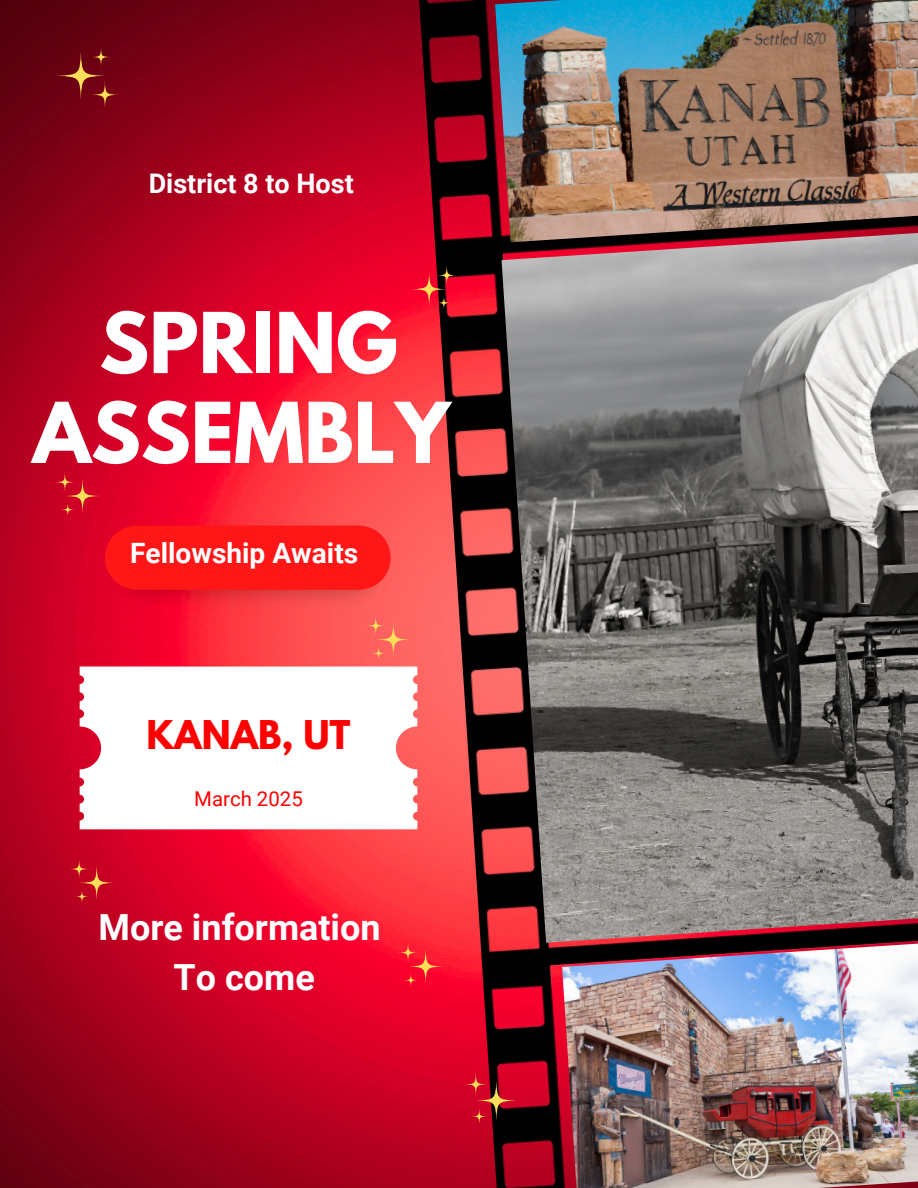
<style>
.page{position:relative;width:918px;height:1188px;background:#fff}
.page>*{position:absolute;margin:0;border:0;box-sizing:border-box;transform-origin:0 0}
.t1{font:700 74.25px/89.8px "League Spartan";color:#fff;text-align:center}
.t2{font:700 36px/49.5px "Roboto";color:#fff;text-align:center}
.t3{font:700 35.1px "League Spartan";color:#f00}
.t4{font:700 28.05px "Roboto";color:#fff}
.t5{font:700 27px "Roboto";color:#fff}
.t6{font:20.4px "Roboto";color:#f00}
</style>
<div class="page">
<img style="left:0;top:0;width:388px;height:1188px">
<img style="left:388px;top:0;width:174px;height:1188px">
<img style="left:502px;top:242px;width:416px;height:701px">
<svg style="left:80px;top:667px;width:337px;height:162px"></svg>
<img style="left:495px;top:0;width:423px;height:242px">
<img style="left:562px;top:943px;width:356px;height:245px">
<img style="left:103px;top:520px;width:291px;height:90px">
<div style="left:105px;top:526px;width:286px;height:64px;background:#ff1616"></div>
<svg style="left:65px;top:478px;width:35px;height:36px"></svg>
<svg style="left:55px;top:473px;width:20px;height:19px"></svg>
<svg style="left:61px;top:503px;width:14px;height:14px"></svg>
<svg style="left:412px;top:272px;width:35px;height:35px"></svg>
<svg style="left:437px;top:266px;width:20px;height:19px"></svg>
<svg style="left:437px;top:296px;width:14px;height:14px"></svg>
<svg style="left:79px;top:865px;width:35px;height:35px"></svg>
<svg style="left:69px;top:860px;width:20px;height:19px"></svg>
<svg style="left:75px;top:890px;width:14px;height:14px"></svg>
<svg style="left:408px;top:949px;width:35px;height:35px"></svg>
<svg style="left:398px;top:943px;width:20px;height:19px"></svg>
<svg style="left:404px;top:973px;width:14px;height:14px"></svg>
<svg style="left:57px;top:52px;width:48px;height:48px;background:#801d1b"></svg>
<svg style="left:92px;top:81px;width:26px;height:27px"></svg>
<svg style="left:92px;top:48px;width:18px;height:18px"></svg>
<svg style="left:476px;top:1080px;width:41px;height:41px"></svg>
<svg style="left:464px;top:1073px;width:23px;height:23px"></svg>
<svg style="left:471px;top:1108px;width:16px;height:17px"></svg>
<svg style="left:376px;top:622px;width:35px;height:35px"></svg>
<svg style="left:366px;top:616px;width:20px;height:20px"></svg>
<svg style="left:372px;top:646px;width:14px;height:14px"></svg>
<h4 class="t5" style="left:149px;top:168px;width:207px">District 8 to Host</h4>
<p class="t1" style="left:33px;top:308px;width:419px">SPRING<br>ASSEMBLY</p>
<p class="t4" style="left:130px;top:537px;width:229px">Fellowship Awaits</p>
<p class="t3" style="left:147px;top:717px;width:206px">KANAB, UT</p>
<p class="t6" style="left:194px;top:787px;width:110px">March 2025</p>
<h1 class="t2" style="left:99px;top:903px;width:283px">More information<br>To come</h1>
</div>
